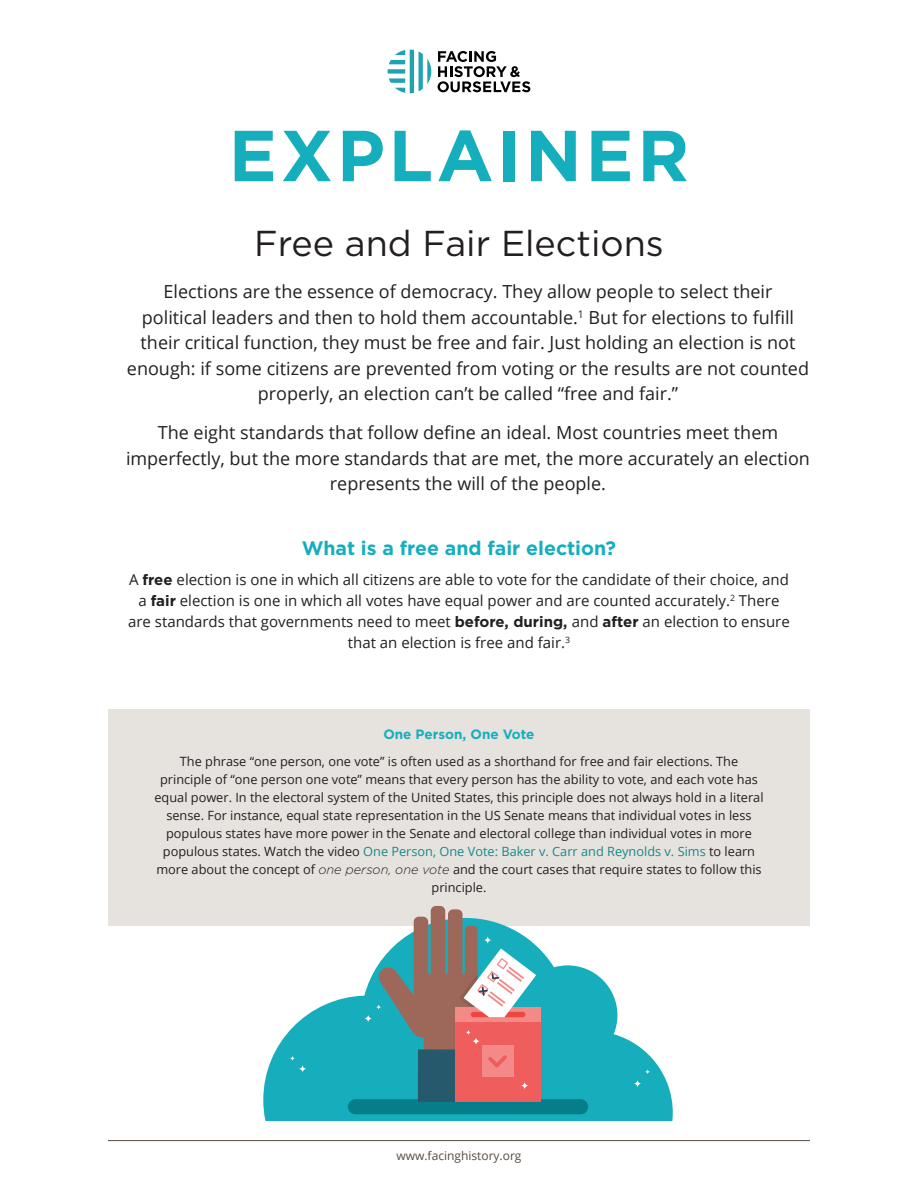
<style>
.page{position:relative;width:918px;height:1188px;background:#fff}
.page>*{position:absolute;margin:0;border:0;box-sizing:border-box;transform-origin:0 0}
.t1{font:700 72px "Gotham";letter-spacing:.05em;color:#15aebd}
.t2{font:36px "Gotham";color:#231f20}
.body{font:700 19.5px "Gotham";color:#15aebd}
.body-2{font:18px/25.5px "Open Sans";color:#231f20;text-align:center}
.body-3{font:15px/21px "Open Sans";color:#231f20;text-align:center}
.C_head{font:700 13.5px "Gotham";color:#15aebd}
.sidebar_body{font:12.75px/18px "Open Sans";color:#231f20;text-align:center}
.body-4{font:12px "Open Sans";color:#574c43}
.s1{font-family:"Gotham";font-weight:700}
.s2{color:#18888c}
.s3{font-family:"Gotham";font-weight:300;font-style:italic}
</style>
<div class="page">
<div style="left:108px;top:709px;width:702px;height:216px;background:#e6e2de"></div>
<svg style="left:388px;top:50px;width:43px;height:43px"></svg>
<svg style="left:438px;top:51px;width:92px;height:41px"></svg>
<hr style="left:108px;top:1140px;width:702px;height:1px;background:#574c43">
<svg style="left:263px;top:918px;width:410px;height:203px;fill:#16aebc"></svg>
<div style="left:348px;top:1099px;width:240px;height:15px;background:#067e89;border-radius:8px"></div>
<svg style="left:290px;top:1056px;width:5px;height:5px"></svg>
<svg style="left:645px;top:1069px;width:5px;height:6px"></svg>
<svg style="left:364px;top:1014px;width:8px;height:9px"></svg>
<svg style="left:299px;top:1065px;width:8px;height:8px"></svg>
<svg style="left:634px;top:1080px;width:8px;height:8px"></svg>
<div style="left:424px;top:1028px;width:44px;height:32px;background:#9d685a"></div>
<div style="left:418px;top:1049px;width:55px;height:53px;background:#27596d"></div>
<div style="left:414px;top:917px;width:14px;height:70px;background:#9d685a;border-radius:5px"></div>
<div style="left:431px;top:906px;width:14px;height:77px;background:#9d685a;border-radius:5px"></div>
<div style="left:448px;top:909px;width:15px;height:78px;background:#9d685a;border-radius:5px"></div>
<div style="left:455px;top:1022px;width:86px;height:80px;background:#f05d5d"></div>
<div style="left:455px;top:1007px;width:86px;height:15px;background:#f38a88"></div>
<div style="left:482px;top:1046px;width:32px;height:31px;background:#f38a88"></div>
<svg style="left:488px;top:1055px;width:19px;height:13px"></svg>
<svg style="left:472px;top:1037px;width:8px;height:8px"></svg>
<svg style="left:521px;top:1082px;width:8px;height:8px"></svg>
<svg style="left:376px;top:926px;width:160px;height:113px"></svg>
<p class="t1" style="left:229px;top:108px;width:462px">EXPLAINER</p>
<p class="t2" style="left:254px;top:221px;width:411px">Free and Fair Elections</p>
<p class="body-2" style="left:127px;top:279px;width:684px">Elections are the essence of democracy. They allow people to select their<br>political leaders and then to hold them accountable.<sup>1</sup> But for elections to fulfill their critical function, they must be free and fair. Just holding an election is not enough: if some citizens are prevented from voting or the results are not counted properly, an election can’t be called “free and fair.”</p>
<p class="body-2" style="left:126px;top:420px;width:686px">The eight standards that follow define an ideal. Most countries meet them imperfectly, but the more standards that are met, the more accurately an election represents the will of the people.</p>
<p class="body" style="left:302px;top:535px;width:316px">What is a free and fair election?</p>
<p class="body-3" style="left:128px;top:568px;width:663px">A <span class="s1">free</span> election is one in which all citizens are able to vote for the candidate of their choice, and a <span class="s1">fair</span> election is one in which all votes have equal power and are counted accurately.<sup>2</sup> There are standards that governments need to meet <span class="s1">before, during,</span> and <span class="s1">after</span> an election to ensure that an election is free and fair.<sup>3</sup></p>
<p class="C_head" style="left:383px;top:725px;width:153px">One Person, One Vote</p>
<p class="sidebar_body" style="left:154px;top:752px;width:611px">The phrase “one person, one vote” is often used as a shorthand for free and fair elections. The principle of “one person one vote” means that every person has the ability to vote, and each vote has equal power. In the electoral system of the United States, this principle does not always hold in a literal sense. For instance, equal state representation in the US Senate means that individual votes in less populous states have more power in the Senate and electoral college than individual votes in more populous states. Watch the video <span class="s2">One Person, One Vote: Baker v. Carr and Reynolds v. Sims</span> to learn more about the concept of <span class="s3">one person, one vote</span> and the court cases that require states to follow this principle.</p>
<p class="body-4" style="left:396px;top:1147px;width:127px">www.facinghistory.org</p>
</div>
